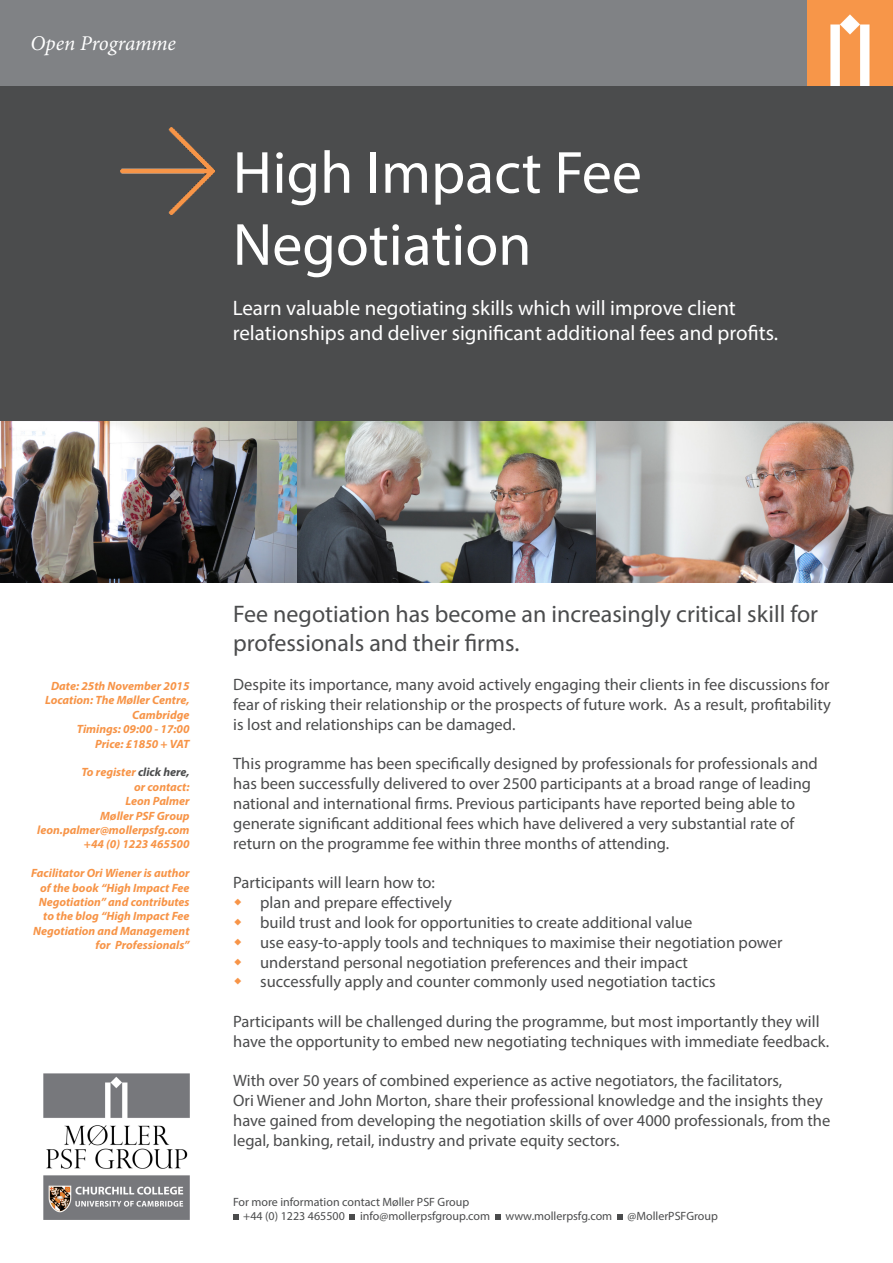
<style>
.page{position:relative;width:893px;height:1263px;background:#fff}
.page>*{position:absolute;margin:0;border:0;box-sizing:border-box;transform-origin:0 0}
.t1{font:60px/72px "Myriad Pro";color:#fff}
.t2{font:24px/28.8px "Myriad Pro";color:#4b4c4d}
.t3{font:21px/25.2px "Myriad Pro";color:#fff}
.t4{font:italic 21px "Minion Pro";letter-spacing:-.005em;color:#fff}
.t5{font:16.5px/19.8px "Myriad Pro";color:#4b4c4d}
.t6{font:italic 700 12px/14.4px "Myriad Pro";color:#f79447;text-align:right}
.t7{font:12px "Myriad Pro";color:#4b4c4d}
.s1{color:#4b4c4d}
</style>
<div class="page">
<div style="left:0;top:85px;width:893px;height:336px;background:#4b4c4d"></div>
<div style="left:0;top:0;width:808px;height:85px;background:#808285"></div>
<img style="left:808px;top:0;width:85px;height:85px">
<img style="left:120px;top:128px;width:95px;height:86px">
<svg style="left:234px;top:1215px;width:5px;height:5px"></svg>
<svg style="left:496px;top:1215px;width:5px;height:5px"></svg>
<svg style="left:350px;top:1215px;width:5px;height:5px"></svg>
<svg style="left:617px;top:1215px;width:5px;height:5px"></svg>
<img style="left:43px;top:1073px;width:147px;height:147px">
<img style="left:0;top:421px;width:893px;height:162px">
<p class="t4" style="left:31px;top:29px;width:147px">Open Programme</p>
<p class="t1" style="left:233px;top:136px;width:411px">High Impact Fee<br>Negotiation</p>
<p class="t3" style="left:233px;top:295px;width:547px">Learn valuable negotiating skills which will improve client relationships and deliver significant additional fees and profits.</p>
<p class="t6" style="left:51px;top:678px;width:140px">Date: 25th November 2015</p>
<p class="t6" style="left:45px;top:693px;width:146px">Location: The Møller Centre,<br>Cambridge</p>
<p class="t6" style="left:77px;top:722px;width:114px">Timings: 09:00 - 17:00</p>
<p class="t6" style="left:95px;top:736px;width:96px">Price: £1850 + VAT</p>
<p class="t6" style="left:82px;top:765px;width:110px">To register <span class="s1">click here, </span>or contact:</p>
<p class="t6" style="left:125px;top:794px;width:66px">Leon Palmer</p>
<p class="t6" style="left:100px;top:808px;width:91px">Møller PSF Group</p>
<p class="t6" style="left:37px;top:822px;width:154px">leon.palmer@mollerpsfg.com</p>
<p class="t6" style="left:84px;top:837px;width:107px">+44 (0) 1223 465500</p>
<p class="t6" style="left:31px;top:866px;width:160px">Facilitator Ori Wiener is author of the book “High Impact Fee<br>Negotiation” and contributes to the blog “High Impact Fee<br>Negotiation and Management for Professionals”</p>
<p class="t2" style="left:233px;top:599px;width:586px">Fee negotiation has become an increasingly critical skill for professionals and their firms.</p>
<p class="t5" style="left:233px;top:674px;width:599px;text-align:justify">Despite its importance, many avoid actively engaging their clients in fee discussions for fear of risking their relationship or the prospects of future work. As a result, profitability is lost and relationships can be damaged.</p>
<p class="t5" style="left:233px;top:754px;width:586px">This programme has been specifically designed by professionals for professionals and has been successfully delivered to over 2500 participants at a broad range of leading national and international firms. Previous participants have reported being able to generate significant additional fees which have delivered a very substantial rate of return on the programme fee within three months of attending.</p>
<p class="t5" style="left:233px;top:872px;width:203px">Participants will learn how to:</p>
<p class="t5" style="left:260px;top:892px;width:193px">plan and prepare effectively</p>
<p class="t5" style="left:260px;top:912px;width:434px">build trust and look for opportunities to create additional value</p>
<p class="t5" style="left:260px;top:932px;width:524px">use easy-to-apply tools and techniques to maximise their negotiation power</p>
<p class="t5" style="left:260px;top:952px;width:429px">understand personal negotiation preferences and their impact</p>
<p class="t5" style="left:260px;top:971px;width:457px">successfully apply and counter commonly used negotiation tactics</p>
<p class="t5" style="left:233px;top:1011px;width:598px">Participants will be challenged during the programme, but most importantly they will have the opportunity to embed new negotiating techniques with immediate feedback.</p>
<p class="t5" style="left:233px;top:1070px;width:599px">With over 50 years of combined experience as active negotiators, the facilitators,<br>Ori Wiener and John Morton, share their professional knowledge and the insights they have gained from developing the negotiation skills of over 4000 professionals, from the legal, banking, retail, industry and private equity sectors.</p>
<p class="t7" style="left:233px;top:1194px;width:238px">For more information contact Møller PSF Group</p>
<p class="t7" style="left:243px;top:1209px;width:103px">+44 (0) 1223 465500</p>
<p class="t7" style="left:360px;top:1209px;width:131px">info@mollerpsfgroup.com</p>
<p class="t7" style="left:505px;top:1209px;width:108px">www.mollerpsfg.com</p>
<p class="t7" style="left:627px;top:1209px;width:92px">@MollerPSFGroup</p>
</div>
